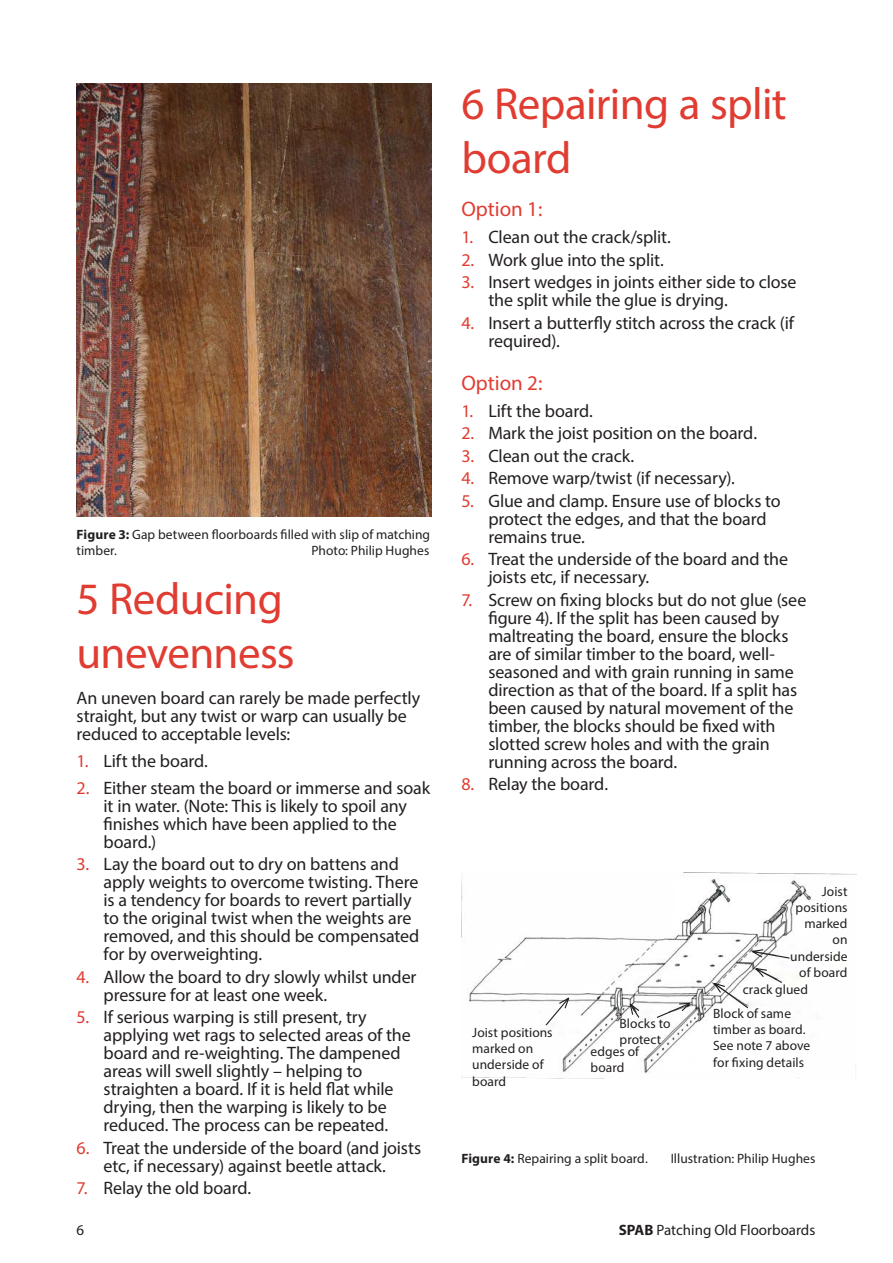
<style>
.page{position:relative;width:893px;height:1263px;background:#fff}
.page>*{position:absolute;margin:0;border:0;box-sizing:border-box;transform-origin:0 0}
.t1{font:45px "Myriad Pro";letter-spacing:-.015em;color:#e03c31}
.t2{font:21px "Myriad Pro";color:#e03c31}
.t3{font:18px/18px "Myriad Pro";letter-spacing:-.01em;color:#231f20}
.t4{font:15px "Myriad Pro";color:#231f20}
.t5{font:13.5px/16.2px "Myriad Pro";letter-spacing:.005em;color:#231f20}
.s1{font-weight:700}
.s2{color:#e03c31}
</style>
<div class="page">
<img style="left:77px;top:84px;width:355px;height:432px">
<img style="left:461px;top:873px;width:396px;height:206px">
<svg style="left:544px;top:995px;width:27px;height:32px"></svg>
<svg style="left:628px;top:1001px;width:12px;height:18px"></svg>
<svg style="left:655px;top:1002px;width:38px;height:17px"></svg>
<svg style="left:712px;top:967px;width:71px;height:42px"></svg>
<svg style="left:749px;top:948px;width:42px;height:11px"></svg>
<p class="t5" style="left:77px;top:526px;width:355px"><span class="s1">Figure 3:</span> Gap between floorboards filled with slip of matching timber.</p>
<p class="t5" style="left:311px;top:542px;width:119px">Photo: Philip Hughes</p>
<p class="t1" style="left:77px;top:571px;width:208px">5 Reducing</p>
<p class="t1" style="left:77px;top:625px;width:220px">unevenness</p>
<p class="t3" style="left:77px;top:688px;width:345px">An uneven board can rarely be made perfectly straight, but any twist or warp can usually be reduced to acceptable levels:</p>
<p class="t3" style="left:77px;top:751px;width:133px"><span class="s2">1.</span> Lift the board.</p>
<p class="t3" style="left:104px;top:778px;width:328px;text-indent:-27px"><span class="s2">2.</span> Either steam the board or immerse and soak it in water. (Note: This is likely to spoil any finishes which have been applied to the board.)</p>
<p class="t3" style="left:104px;top:855px;width:317px;text-indent:-27px"><span class="s2">3.</span> Lay the board out to dry on battens and apply weights to overcome twisting. There is a tendency for boards to revert partially to the original twist when the weights are removed, and this should be compensated for by overweighting.</p>
<p class="t3" style="left:104px;top:967px;width:314px;text-indent:-27px"><span class="s2">4.</span> Allow the board to dry slowly whilst under pressure for at least one week.</p>
<p class="t3" style="left:104px;top:1008px;width:309px;text-indent:-27px"><span class="s2">5.</span> If serious warping is still present, try applying wet rags to selected areas of the board and re-weighting. The dampened areas will swell slightly – helping to straighten a board. If it is held flat while drying, then the warping is likely to be reduced. The process can be repeated.</p>
<p class="t3" style="left:77px;top:1138px;width:346px;text-align:center"><span class="s2">6.</span> Treat the underside of the board (and joists etc, if necessary) against beetle attack.</p>
<p class="t3" style="left:77px;top:1179px;width:176px"><span class="s2">7.</span> Relay the old board.</p>
<p class="t1" style="left:461px;top:76px;width:327px">6 Repairing a split</p>
<p class="t1" style="left:461px;top:130px;width:112px">board</p>
<p class="t2" style="left:461px;top:196px;width:83px">Option 1:</p>
<p class="t3" style="left:461px;top:228px;width:211px"><span class="s2">1.</span> Clean out the crack/split.</p>
<p class="t3" style="left:461px;top:250px;width:204px"><span class="s2">2.</span> Work glue into the split.</p>
<p class="t3" style="left:488px;top:273px;width:310px;text-indent:-27px"><span class="s2">3.</span> Insert wedges in joints either side to close the split while the glue is drying.</p>
<p class="t3" style="left:488px;top:313px;width:307px;text-indent:-27px"><span class="s2">4.</span> Insert a butterfly stitch across the crack (if required).</p>
<p class="t2" style="left:461px;top:370px;width:83px">Option 2:</p>
<p class="t3" style="left:461px;top:401px;width:133px"><span class="s2">1.</span> Lift the board.</p>
<p class="t3" style="left:461px;top:424px;width:297px"><span class="s2">2.</span> Mark the joist position on the board.</p>
<p class="t3" style="left:461px;top:446px;width:174px"><span class="s2">3.</span> Clean out the crack.</p>
<p class="t3" style="left:461px;top:469px;width:275px"><span class="s2">4.</span> Remove warp/twist (if necessary).</p>
<p class="t3" style="left:488px;top:491px;width:294px;text-indent:-27px"><span class="s2">5.</span> Glue and clamp. Ensure use of blocks to protect the edges, and that the board remains true.</p>
<p class="t3" style="left:488px;top:550px;width:301px;text-indent:-27px"><span class="s2">6.</span> Treat the underside of the board and the joists etc, if necessary.</p>
<p class="t3" style="left:488px;top:590px;width:319px;text-indent:-27px"><span class="s2">7.</span> Screw on fixing blocks but do not glue (see figure 4). If the split has been caused by maltreating the board, ensure the blocks are of similar timber to the board, well&shy;seasoned and with grain running in same direction as that of the board. If a split has been caused by natural movement of the timber, the blocks should be fixed with slotted screw holes and with the grain running across the board.</p>
<p class="t3" style="left:461px;top:775px;width:148px"><span class="s2">8.</span> Relay the board.</p>
<p class="t5" style="left:790px;top:883px;width:59px;text-align:right">Joist positions marked on underside of board</p>
<p class="t5" style="left:472px;top:1024px;width:82px">Joist positions marked on underside of board</p>
<p class="t5" style="left:620px;top:1015px;width:53px">Blocks to protect</p>
<p class="t5" style="left:590px;top:1043px;width:50px">edges of board</p>
<p class="t5" style="left:743px;top:981px;width:67px">crack glued</p>
<p class="t5" style="left:713px;top:1005px;width:99px">Block of same timber as board.<br>See note 7 above for fixing details</p>
<p class="t5" style="left:461px;top:1150px;width:188px"><span class="s1">Figure 4:</span> Repairing a split board.</p>
<p class="t5" style="left:671px;top:1150px;width:146px">Illustration: Philip Hughes</p>
<p class="t4" style="left:77px;top:1221px;width:9px">6</p>
<p class="t4" style="left:619px;top:1221px;width:198px"><span class="s1">SPAB</span> Patching Old Floorboards</p>
</div>
